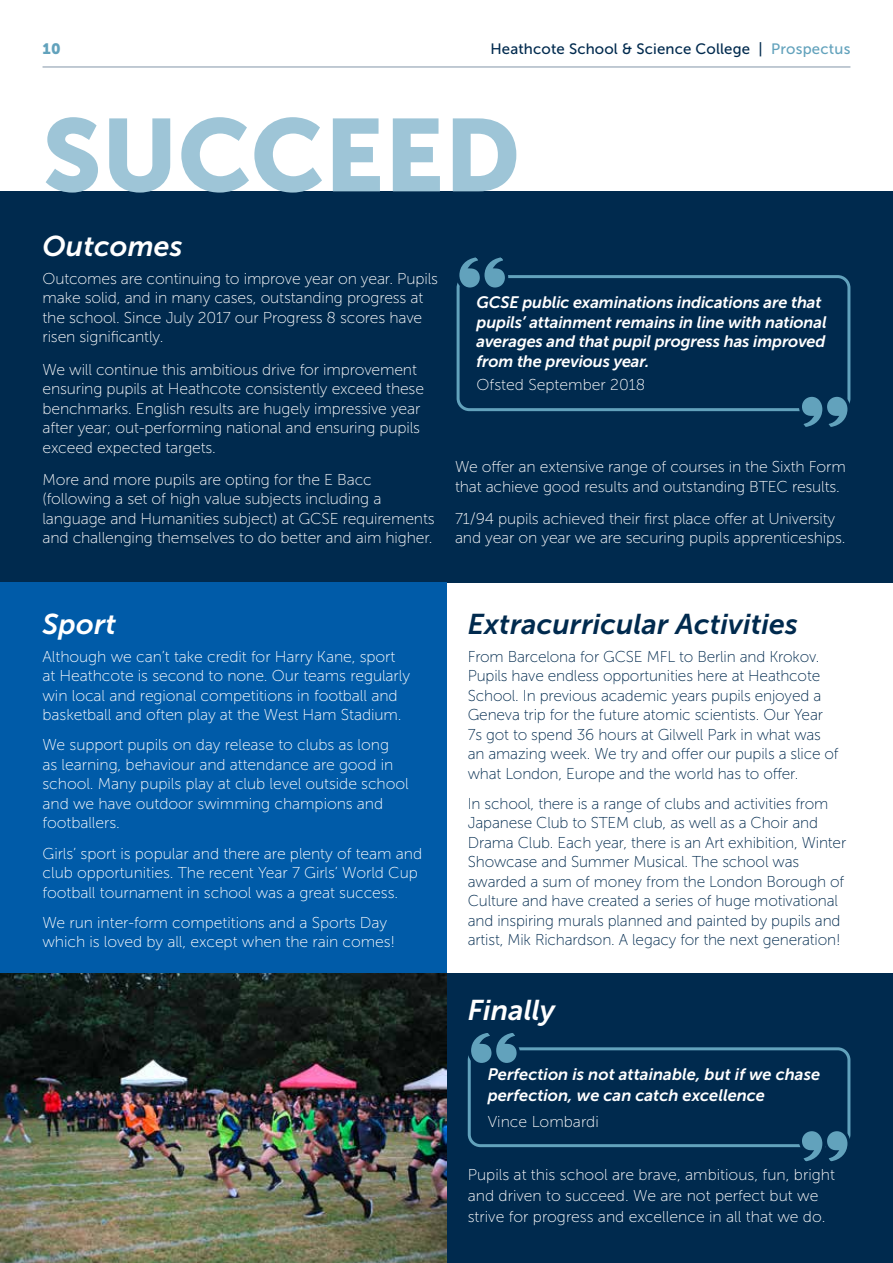
<style>
.page{position:relative;width:893px;height:1263px;background:#fff}
.page>*{position:absolute;margin:0;border:0;box-sizing:border-box;transform-origin:0 0}
.t1{font:102px "Museo Sans 900";color:#9ec5d7}
.t2{font:italic 28.5px "Museo Sans 700";letter-spacing:.005em;color:#002a4e}
.t3{font:italic 28.5px "Museo Sans 700";letter-spacing:.005em;color:#fff}
.t4{font:italic 16.5px/19.5px "Museo Sans 700";letter-spacing:-.01em;color:#fff}
.t5{font:15.75px/19.5px "Museo Sans 100";letter-spacing:-.01em;color:#fff}
.t6{font:15.75px/19.5px "Museo Sans 100";letter-spacing:-.01em;color:#002a4e}
.t7{font:15px "Museo Sans 500";letter-spacing:.01em;color:#002a4e}
.t8{font:15px "Museo Sans 900";color:#62a2bc}
.s1{color:#62a2bc}
</style>
<div class="page">
<div style="left:446px;top:974px;width:447px;height:289px;background:#002a4e"></div>
<div style="left:0;top:191px;width:893px;height:392px;background:#002a4e"></div>
<div style="left:0;top:583px;width:446px;height:680px;background:#005ba8"></div>
<img style="left:0;top:974px;width:446px;height:289px">
<div style="left:457px;top:275px;width:393px;height:136px;border:3px solid #62a2bc;border-radius:11px"></div>
<svg style="left:456px;top:257px;width:57px;height:35px"></svg>
<svg style="left:795px;top:392px;width:56px;height:35px"></svg>
<div style="left:468px;top:1047px;width:382px;height:100px;border:3px solid #62a2bc;border-radius:11px"></div>
<svg style="left:467px;top:1033px;width:57px;height:35px"></svg>
<svg style="left:795px;top:1127px;width:56px;height:35px"></svg>
<hr style="left:43px;top:67px;width:807px;height:1px;background:#002a4e">
<p class="t8" style="left:43px;top:40px;width:20px">10</p>
<p class="t7" style="left:490px;top:40px;width:362px">Heathcote School &amp; Science College | <span class="s1">Prospectus</span></p>
<h1 class="t1" style="left:43px;top:98px;width:479px">SUCCEED</h1>
<h2 class="t3" style="left:43px;top:230px;width:142px">Outcomes</h2>
<p class="t5" style="left:43px;top:269px;width:397px">Outcomes are continuing to improve year on year. Pupils make solid, and in many cases, outstanding progress at the school. Since July 2017 our Progress 8 scores have risen significantly.</p>
<p class="t5" style="left:43px;top:359px;width:383px">We will continue this ambitious drive for improvement ensuring pupils at Heathcote consistently exceed these benchmarks. English results are hugely impressive year after year; out-performing national and ensuring pupils exceed expected targets.</p>
<p class="t5" style="left:43px;top:470px;width:394px">More and more pupils are opting for the E Bacc (following a set of high value subjects including a language and Humanities subject) at GCSE requirements and challenging themselves to do better and aim higher.</p>
<p class="t4" style="left:477px;top:293px;width:352px">GCSE public examinations indications are that pupils’ attainment remains in line with national averages and that pupil progress has improved from the previous year.</p>
<p class="t5" style="left:477px;top:375px;width:170px">Ofsted September 2018</p>
<p class="t5" style="left:455px;top:457px;width:392px">We offer an extensive range of courses in the Sixth Form that achieve good results and outstanding BTEC results.</p>
<p class="t5" style="left:455px;top:509px;width:392px">71/94 pupils achieved their first place offer at University and year on year we are securing pupils apprenticeships.</p>
<h2 class="t3" style="left:43px;top:608px;width:75px">Sport</h2>
<p class="t5" style="left:43px;top:647px;width:369px">Although we can’t take credit for Harry Kane, sport at Heathcote is second to none. Our teams regularly win local and regional competitions in football and basketball and often play at the West Ham Stadium.</p>
<p class="t5" style="left:43px;top:735px;width:368px">We support pupils on day release to clubs as long<br>as learning, behaviour and attendance are good in school. Many pupils play at club level outside school and we have outdoor swimming champions and footballers.</p>
<p class="t5" style="left:43px;top:843px;width:381px">Girls’ sport is popular and there are plenty of team and club opportunities. The recent Year 7 Girls’ World Cup football tournament in school was a great success.</p>
<p class="t5" style="left:43px;top:913px;width:354px">We run inter-form competitions and a Sports Day which is loved by all, except when the rain comes!</p>
<h2 class="t2" style="left:468px;top:608px;width:332px">Extracurricular Activities</h2>
<p class="t6" style="left:468px;top:647px;width:372px">From Barcelona for GCSE MFL to Berlin and Krokov.<br>Pupils have endless opportunities here at Heathcote School. In previous academic years pupils enjoyed a Geneva trip for the future atomic scientists. Our Year 7s got to spend 36 hours at Gilwell Park in what was an amazing week. We try and offer our pupils a slice of what London, Europe and the world has to offer.</p>
<p class="t6" style="left:468px;top:794px;width:380px">In school, there is a range of clubs and activities from Japanese Club to STEM club, as well as a Choir and Drama Club. Each year, there is an Art exhibition, Winter Showcase and Summer Musical. The school was awarded a sum of money from the London Borough of Culture and have created a series of huge motivational and inspiring murals planned and painted by pupils and artist, Mik Richardson. A legacy for the next generation!</p>
<h2 class="t3" style="left:468px;top:994px;width:89px">Finally</h2>
<p class="t4" style="left:488px;top:1064px;width:334px;line-height:21px">Perfection is not attainable, but if we chase perfection, we can catch excellence</p>
<p class="t5" style="left:488px;top:1111px;width:113px">Vince Lombardi</p>
<p class="t5" style="left:468px;top:1164px;width:369px;line-height:21px">Pupils at this school are brave, ambitious, fun, bright and driven to succeed. We are not perfect but we strive for progress and excellence in all that we do.</p>
</div>
